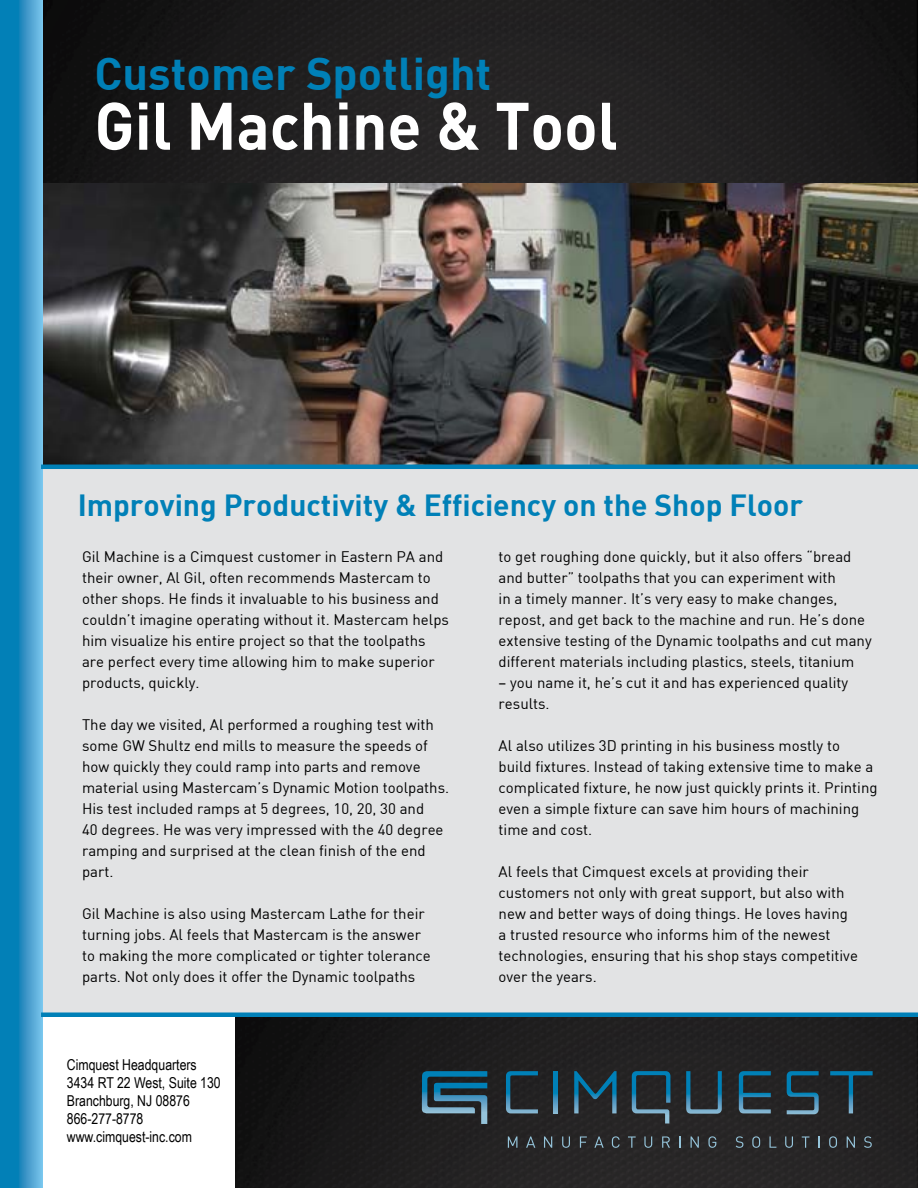
<style>
.page{position:relative;width:918px;height:1188px;background:#fff}
.page>*{position:absolute;margin:0;border:0;box-sizing:border-box;transform-origin:0 0}
.t1{font:700 66px "DIN";color:#fff;scale:.94 1}
.t2{font:700 45px "DIN";color:#0080b7}
.t3{font:700 30px "DIN";color:#0080b7}
.t4{font:15px/21px "DIN";color:#000}
.t5{font:15px/18px "Arial Narrow";color:#000}
</style>
<div class="page">
<img style="left:236px;top:1017px;width:682px;height:171px">
<img style="left:42px;top:0;width:876px;height:465px">
<div style="left:41px;top:467px;width:877px;height:550px;background:#e2e3e4"></div>
<svg style="left:0;top:0;width:42px;height:1188px;background:#2992c4"></svg>
<div style="left:41px;top:1012px;width:877px;height:5px;background:#0080b7"></div>
<hr style="left:41px;top:465px;width:877px;height:4px;background:#0080b7">
<svg style="left:506px;top:1071px;width:32px;height:42px"></svg>
<svg style="left:686px;top:1071px;width:36px;height:43px;background:#2c4653"></svg>
<svg style="left:554px;top:1071px;width:4px;height:42px"></svg>
<svg style="left:739px;top:1071px;width:32px;height:42px"></svg>
<svg style="left:574px;top:1071px;width:43px;height:42px;background:#214454"></svg>
<svg style="left:830px;top:1071px;width:43px;height:42px;background:#1f343e"></svg>
<svg style="left:632px;top:1071px;width:38px;height:53px;background:#2a4552"></svg>
<svg style="left:787px;top:1071px;width:32px;height:43px"></svg>
<svg style="left:422px;top:1071px;width:65px;height:53px;background:#2b576c"></svg>
<svg style="left:508px;top:1136px;width:9px;height:12px"></svg>
<svg style="left:526px;top:1136px;width:9px;height:12px"></svg>
<svg style="left:544px;top:1136px;width:8px;height:12px"></svg>
<svg style="left:562px;top:1136px;width:8px;height:12px"></svg>
<svg style="left:580px;top:1136px;width:7px;height:12px"></svg>
<svg style="left:594px;top:1136px;width:10px;height:12px"></svg>
<svg style="left:612px;top:1136px;width:8px;height:12px"></svg>
<svg style="left:628px;top:1136px;width:8px;height:12px"></svg>
<svg style="left:644px;top:1136px;width:8px;height:12px"></svg>
<svg style="left:662px;top:1136px;width:8px;height:12px"></svg>
<svg style="left:679px;top:1136px;width:1px;height:12px"></svg>
<svg style="left:691px;top:1136px;width:8px;height:12px"></svg>
<svg style="left:708px;top:1136px;width:8px;height:12px"></svg>
<svg style="left:736px;top:1136px;width:7px;height:12px"></svg>
<svg style="left:752px;top:1136px;width:8px;height:12px"></svg>
<svg style="left:769px;top:1136px;width:7px;height:12px"></svg>
<svg style="left:785px;top:1136px;width:8px;height:12px"></svg>
<svg style="left:802px;top:1136px;width:7px;height:12px"></svg>
<svg style="left:818px;top:1136px;width:2px;height:12px"></svg>
<svg style="left:829px;top:1136px;width:8px;height:12px"></svg>
<svg style="left:847px;top:1136px;width:8px;height:12px"></svg>
<svg style="left:864px;top:1136px;width:8px;height:12px"></svg>
<h2 class="t2" style="left:94px;top:44px;width:398px">Customer Spotlight</h2>
<h1 class="t1" style="left:94px;top:83px;width:558px">Gil Machine &amp; Tool</h1>
<h3 class="t3" style="left:78px;top:485px;width:727px">Improving Productivity &amp; Efficiency on the Shop Floor</h3>
<p class="t4" style="left:82px;top:546px;width:368px">Gil Machine is a Cimquest customer in Eastern PA and their owner, Al Gil, often recommends Mastercam to other shops. He finds it invaluable to his business and couldn’t imagine operating without it. Mastercam helps him visualize his entire project so that the toolpaths are perfect every time allowing him to make superior products, quickly.</p>
<p class="t4" style="left:82px;top:714px;width:369px">The day we visited, Al performed a roughing test with some GW Shultz end mills to measure the speeds of how quickly they could ramp into parts and remove material using Mastercam’s Dynamic Motion toolpaths.<br>His test included ramps at 5 degrees, 10, 20, 30 and<br>40 degrees. He was very impressed with the 40 degree ramping and surprised at the clean finish of the end part.</p>
<p class="t4" style="left:82px;top:903px;width:350px">Gil Machine is also using Mastercam Lathe for their turning jobs. Al feels that Mastercam is the answer to making the more complicated or tighter tolerance parts. Not only does it offer the Dynamic toolpaths</p>
<p class="t5" style="left:67px;top:1055px;width:155px">Cimquest Headquarters<br>3434 RT 22 West, Suite 130<br>Branchburg, NJ 08876<br>866-277-8778 www.cimquest-inc.com</p>
<p class="t4" style="left:499px;top:546px;width:375px">to get roughing done quickly, but it also offers “bread and butter” toolpaths that you can experiment with<br>in a timely manner. It’s very easy to make changes, repost, and get back to the machine and run. He’s done extensive testing of the Dynamic toolpaths and cut many different materials including plastics, steels, titanium</p>
<p class="t4" style="left:499px;top:672px;width:351px">– you name it, he’s cut it and has experienced quality results.</p>
<p class="t4" style="left:499px;top:735px;width:380px">Al also utilizes 3D printing in his business mostly to<br>build fixtures. Instead of taking extensive time to make a complicated fixture, he now just quickly prints it. Printing even a simple fixture can save him hours of machining time and cost.</p>
<p class="t4" style="left:499px;top:861px;width:361px">Al feels that Cimquest excels at providing their customers not only with great support, but also with new and better ways of doing things. He loves having a trusted resource who informs him of the newest technologies, ensuring that his shop stays competitive over the years.</p>
</div>
